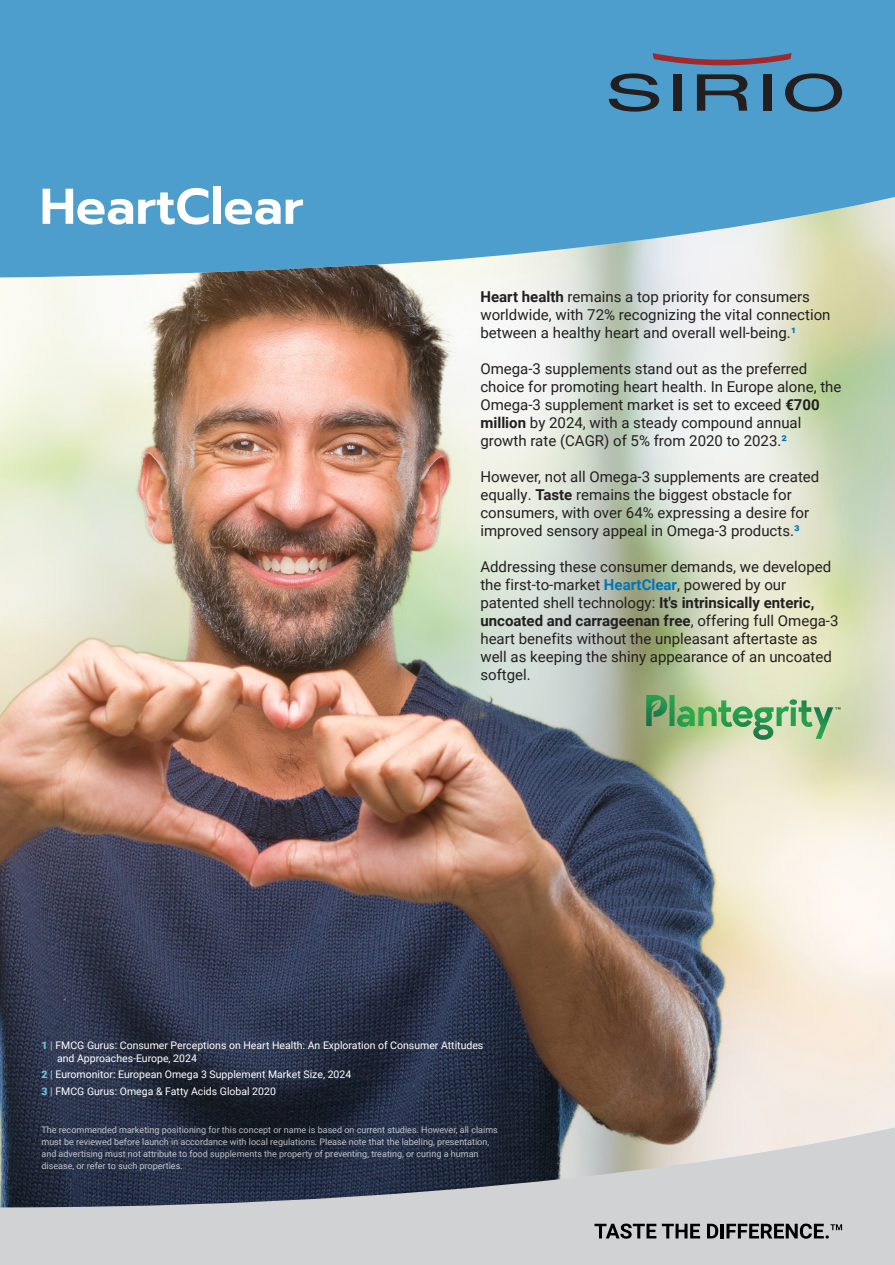
<style>
.page{position:relative;width:895px;height:1265px;background:#fff}
.page>*{position:absolute;margin:0;border:0;box-sizing:border-box;transform-origin:0 0}
.t1{font:600 50.25px "Prompt";color:#fff}
.t2{font:15px/18px "Roboto";color:#231f20}
.t3{font:10.5px/12.6px "Roboto";color:#fff}
.t4{font:9px/12px "Roboto";color:#fff}
.s1{font-weight:700}
.s2{font-weight:700;color:#0075b6}
.s3{font-weight:900;color:#72c1e2}
</style>
<div class="page">
<img style="left:0;top:278px;width:894px;height:839px">
<svg style="left:0;top:0;width:894px;height:278px;background:#5aa3cb"></svg>
<svg style="left:0;top:1117px;width:894px;height:147px;background:#92959c"></svg>
<svg style="left:594px;top:1223px;width:106px;height:15px;background:#7b7b7d"></svg>
<svg style="left:707px;top:1223px;width:11px;height:15px"></svg>
<hr style="left:720px;top:1223px;width:3px;height:15px;background:#000001">
<svg style="left:726px;top:1223px;width:116px;height:15px;background:#767678"></svg>
<img style="left:646px;top:695px;width:166px;height:32px">
<svg style="left:696px;top:74px;width:51px;height:37px;background:#39627a"></svg>
<svg style="left:608px;top:73px;width:51px;height:39px;background:#3b6883"></svg>
<div style="left:672px;top:74px;width:9px;height:37px;background:#231f20"></div>
<div style="left:763px;top:74px;width:8px;height:37px;background:#231f20"></div>
<svg style="left:785px;top:73px;width:57px;height:39px;background:#3d6f8c"></svg>
<svg style="left:652px;top:53px;width:139px;height:12px;background:#736781"></svg>
<h1 class="t1" style="left:40px;top:169px;width:265px">HeartClear</h1>
<p class="t2" style="left:480px;top:287px;width:351px"><span class="s1">Heart health</span> remains a top priority for consumers worldwide, with 72% recognizing the vital connection between a healthy heart and overall well-being.<span class="s2">¹</span></p>
<p class="t2" style="left:480px;top:359px;width:362px">Omega-3 supplements stand out as the preferred choice for promoting heart health. In Europe alone, the Omega-3 supplement market is set to exceed <span class="s1">€700 million</span> by 2024, with a steady compound annual growth rate (CAGR) of 5% from 2020 to 2023.<span class="s2">²</span></p>
<p class="t2" style="left:480px;top:467px;width:340px">However, not all Omega-3 supplements are created equally. <span class="s1">Taste</span> remains the biggest obstacle for consumers, with over 64% expressing a desire for improved sensory appeal in Omega-3 products.<span class="s2">³</span></p>
<p class="t2" style="left:480px;top:557px;width:359px">Addressing these consumer demands, we developed the first-to-market <span class="s2">HeartClear</span>, powered by our patented shell technology: <span class="s1">It's intrinsically enteric, uncoated and carrageenan free</span>, offering full Omega-3 heart benefits without the unpleasant aftertaste as well as keeping the shiny appearance of an uncoated softgel.</p>
<p class="t3" style="left:57px;top:1038px;width:428px;text-indent:-16px"><span class="s3">1 |</span> FMCG Gurus: Consumer Perceptions on Heart Health: An Exploration of Consumer Attitudes and Approaches-Europe, 2024</p>
<p class="t3" style="left:41px;top:1065px;width:311px;line-height:16.5px"><span class="s3">2 |</span> Euromonitor: European Omega 3 Supplement Market Size, 2024<br><span class="s3">3 |</span> FMCG Gurus: Omega &amp; Fatty Acids Global 2020</p>
<p class="t4" style="left:41px;top:1123px;width:458px">The recommended marketing positioning for this concept or name is based on current studies. However, all claims must be reviewed before launch in accordance with local regulations. Please note that the labeling, presentation, and advertising must not attribute to food supplements the property of preventing, treating, or curing a human disease, or refer to such properties.</p>
</div>
